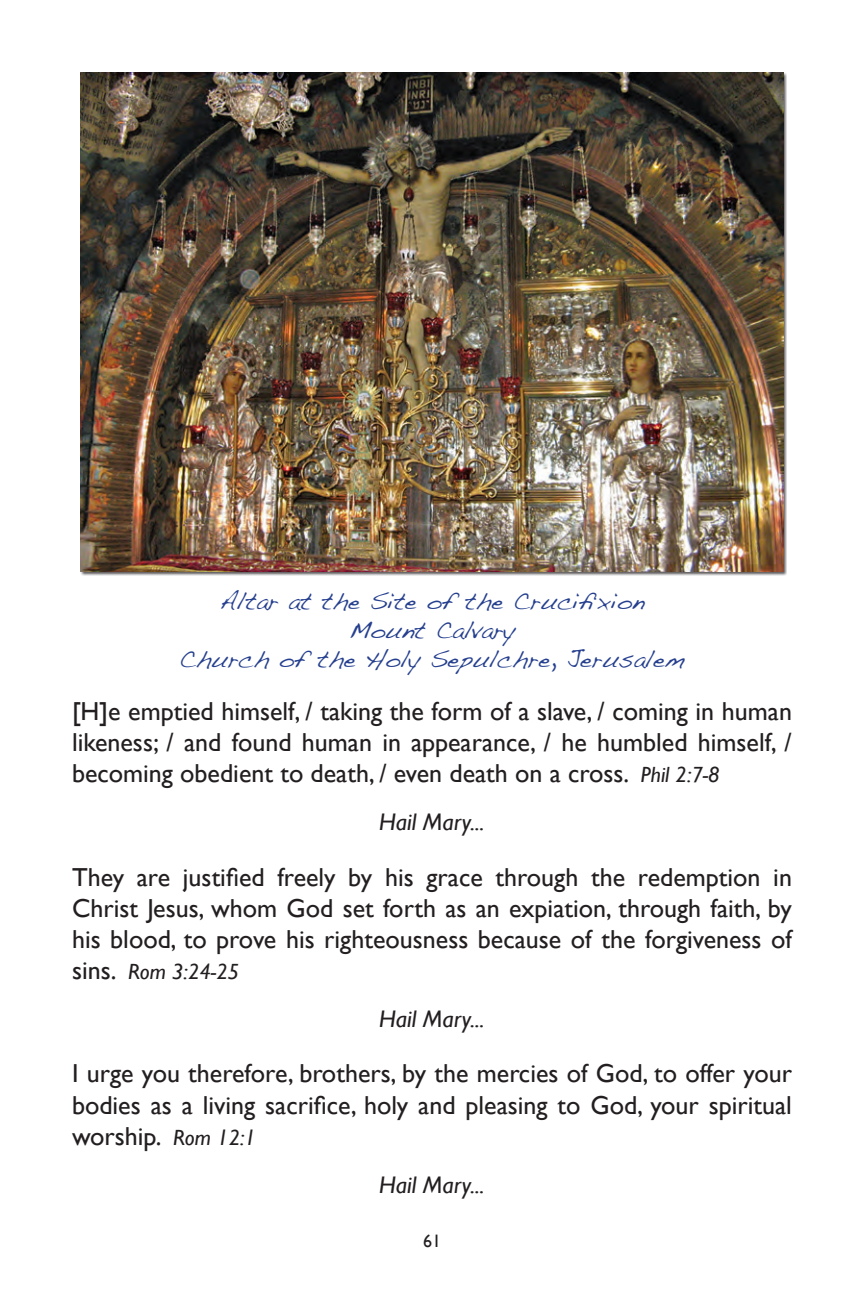
<style>
.page{position:relative;width:864px;height:1296px;background:#fff}
.page>*{position:absolute;margin:0;border:0;box-sizing:border-box;transform-origin:0 0}
.t1{font:26px/31.2px "Gill Sans";color:#231f20;text-align:justify}
.t2{font:24px "Handwriting Dakota";color:#253f8e}
.t3{font:italic 24px "Gill Sans";color:#231f20}
.t4{font:italic 22px "Gill Sans";color:#231f20}
.t5{font:18px "Gill Sans";color:#231f20}
.s1{font-style:italic;font-size:22px}
.s2{font-style:normal;font-size:26px}
</style>
<div class="page">
<img style="left:81px;top:72px;width:702px;height:499px">
<p class="t2" style="left:220px;top:587px;width:426px">Altar at the Site of the Crucifixion</p>
<p class="t2" style="left:349px;top:616px;width:168px">Mount Calvary</p>
<p class="t2" style="left:179px;top:644px;width:507px">Church of the Holy Sepulchre, Jerusalem</p>
<p class="t1" style="left:72px;top:695px;width:722px">[H]e emptied himself, / taking the form of a slave, / coming in human likeness; / and found human in appearance, / he humbled himself, / becoming obedient to death, / even death on a cross. <span class="s1">Phil 2:7-8</span></p>
<p class="t3" style="left:379px;top:809px;width:107px">Hail Mary...</p>
<p class="t1" style="left:72px;top:861px;width:722px">They are justified freely by his grace through the redemption in Christ Jesus, whom God set forth as an expiation, through faith, by his blood, to prove his righteousness because of the forgiveness of</p>
<p class="t4" style="left:72px;top:959px;width:169px"><span class="s2">sins.</span> Rom 3:24-25</p>
<p class="t3" style="left:379px;top:1005px;width:107px">Hail Mary...</p>
<p class="t1" style="left:72px;top:1058px;width:721px">I urge you therefore, brothers, by the mercies of God, to offer your bodies as a living sacrifice, holy and pleasing to God, your spiritual worship. <span class="s1">Rom 12:1</span></p>
<p class="t3" style="left:379px;top:1171px;width:107px">Hail Mary...</p>
<p class="t5" style="left:423px;top:1230px;width:19px">61</p>
</div>
